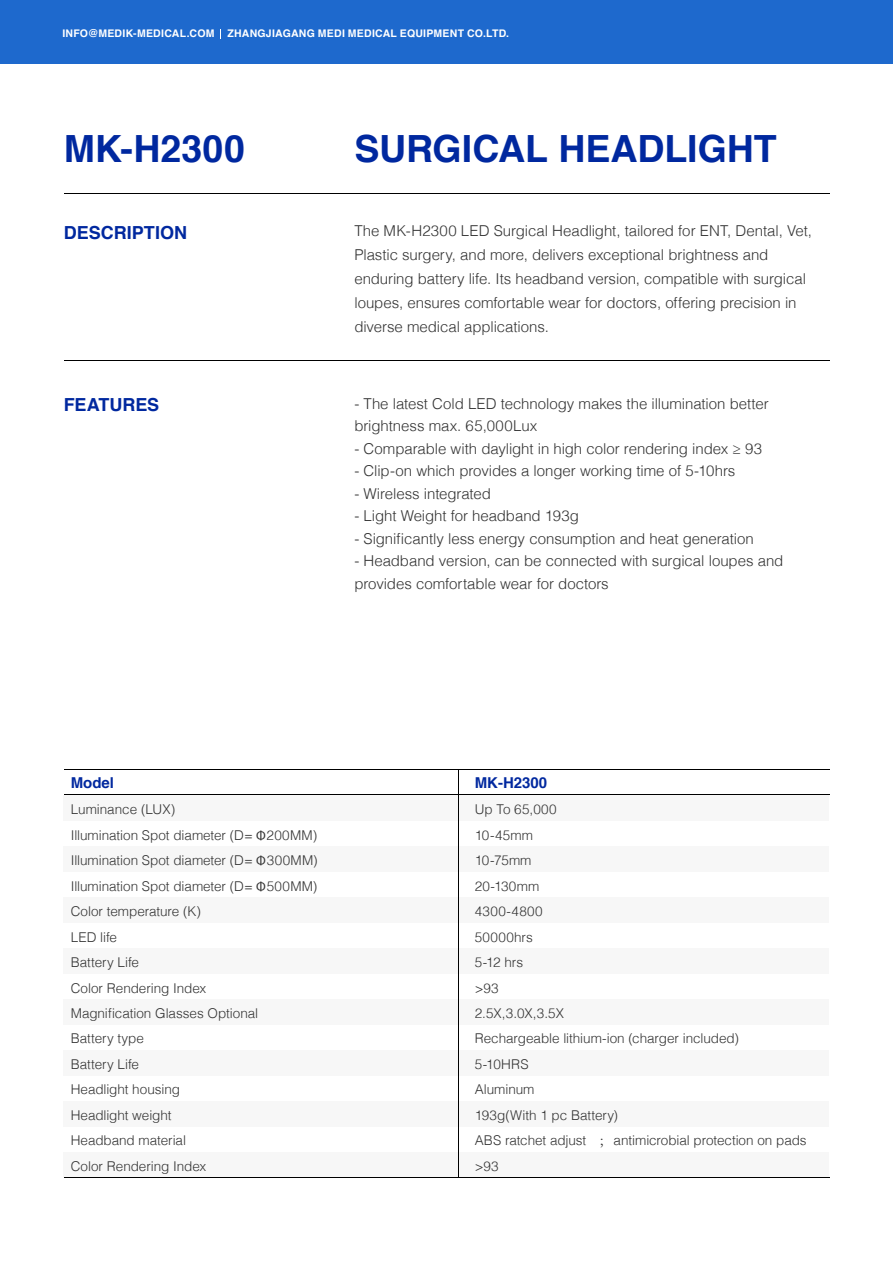
<style>
.page{position:relative;width:893px;height:1263px;background:#fff}
.page>*{position:absolute;margin:0;border:0;box-sizing:border-box;transform-origin:0 0}
.t1{font:700 37.5px "Helvetica";color:#00289f}
.t2{font:700 18px "Helvetica";color:#00289f}
.t3{font:300 15px/24px "Helvetica";letter-spacing:-.005em;color:#333}
.t4{font:700 15px "Helvetica";color:#00289f}
.t5{font:300 13.5px/25.5px "Helvetica";letter-spacing:-.005em;color:#333}
.t6{font:700 10.5px "Helvetica";letter-spacing:.025em;color:#fff}
.s1{font-family:"Myriad Pro";font-weight:400}
.s2{font-family:"Adobe Song Std"}
</style>
<div class="page">
<div style="left:64px;top:795px;width:765px;height:25px;background:#f7f7f7"></div>
<div style="left:64px;top:846px;width:765px;height:25px;background:#f7f7f7"></div>
<div style="left:64px;top:897px;width:765px;height:25px;background:#f7f7f7"></div>
<div style="left:64px;top:948px;width:765px;height:25px;background:#f7f7f7"></div>
<div style="left:64px;top:999px;width:765px;height:25px;background:#f7f7f7"></div>
<div style="left:64px;top:1050px;width:765px;height:26px;background:#f7f7f7"></div>
<div style="left:64px;top:1101px;width:765px;height:26px;background:#f7f7f7"></div>
<div style="left:64px;top:1152px;width:765px;height:26px;background:#f7f7f7"></div>
<div style="left:0;top:0;width:893px;height:64px;background:#1e69cd"></div>
<hr style="left:64px;top:193px;width:765px;height:1px;background:#000">
<hr style="left:64px;top:794px;width:765px;height:1px;background:#000">
<hr style="left:64px;top:769px;width:765px;height:1px;background:#000">
<hr style="left:64px;top:1177px;width:765px;height:1px;background:#000">
<hr style="left:64px;top:360px;width:765px;height:1px;background:#000">
<hr style="left:459px;top:769px;width:1px;height:409px;background:#000">
<p class="t6" style="left:62px;top:25px;width:448px">INFO@MEDIK-MEDICAL.COM ZHANGJIAGANG MEDI MEDICAL EQUIPMENT CO.LTD.</p>
<h1 class="t1" style="left:64px;top:118px;width:183px">MK-H2300</h1>
<h1 class="t1" style="left:354px;top:118px;width:424px">SURGICAL HEADLIGHT</h1>
<p class="t2" style="left:64px;top:218px;width:125px">DESCRIPTION</p>
<p class="t2" style="left:64px;top:390px;width:97px">FEATURES</p>
<p class="t3" style="left:354px;top:218px;width:459px">The MK-H2300 LED Surgical Headlight, tailored for ENT, Dental, Vet, Plastic surgery, and more, delivers exceptional brightness and enduring battery life. Its headband version, compatible with surgical loupes, ensures comfortable wear for doctors, offering precision in diverse medical applications.</p>
<p class="t3" style="left:354px;top:391px;width:416px;line-height:22.5px">- The latest Cold LED technology makes the illumination better brightness max. 65,000Lux</p>
<p class="t3" style="left:354px;top:436px;width:409px">- Comparable with daylight in high color rendering index ≥ 93</p>
<p class="t3" style="left:354px;top:458px;width:383px">- Clip-on which provides a longer working time of 5-10hrs</p>
<p class="t3" style="left:354px;top:481px;width:138px">- Wireless integrated</p>
<p class="t3" style="left:354px;top:503px;width:226px">- Light Weight for headband 193g</p>
<p class="t3" style="left:354px;top:526px;width:401px">- Significantly less energy consumption and heat generation</p>
<p class="t3" style="left:354px;top:549px;width:431px;line-height:22.5px">- Headband version, can be connected with surgical loupes and provides comfortable wear for doctors</p>
<p class="t4" style="left:71px;top:770px;width:45px">Model</p>
<p class="t4" style="left:475px;top:770px;width:74px">MK-H2300</p>
<p class="t5" style="left:71px;top:796px;width:106px">Luminance (LUX)</p>
<p class="t5" style="left:71px;top:822px;width:248px">Illumination Spot diameter (D= <span class="s1">Φ</span>200MM)<br>Illumination Spot diameter (D= <span class="s1">Φ</span>300MM)<br>Illumination Spot diameter (D= <span class="s1">Φ</span>500MM)<br>Color temperature (K)<br>LED life<br>Battery Life<br>Color Rendering Index<br>Magnification Glasses Optional<br>Battery type<br>Battery Life<br>Headlight housing<br>Headlight weight<br>Headband material<br>Color Rendering Index</p>
<p class="t5" style="left:475px;top:796px;width:333px">Up To 65,000<br>10-45mm<br>10-75mm<br>20-130mm<br>4300-4800<br>50000hrs<br>5-12 hrs<br>&gt;93<br>2.5X,3.0X,3.5X<br>Rechargeable lithium-ion (charger included)<br>5-10HRS<br>Aluminum<br>193g(With 1 pc Battery)<br>ABS ratchet adjust <span class="s2">；</span>antimicrobial protection on pads &gt;93</p>
</div>
